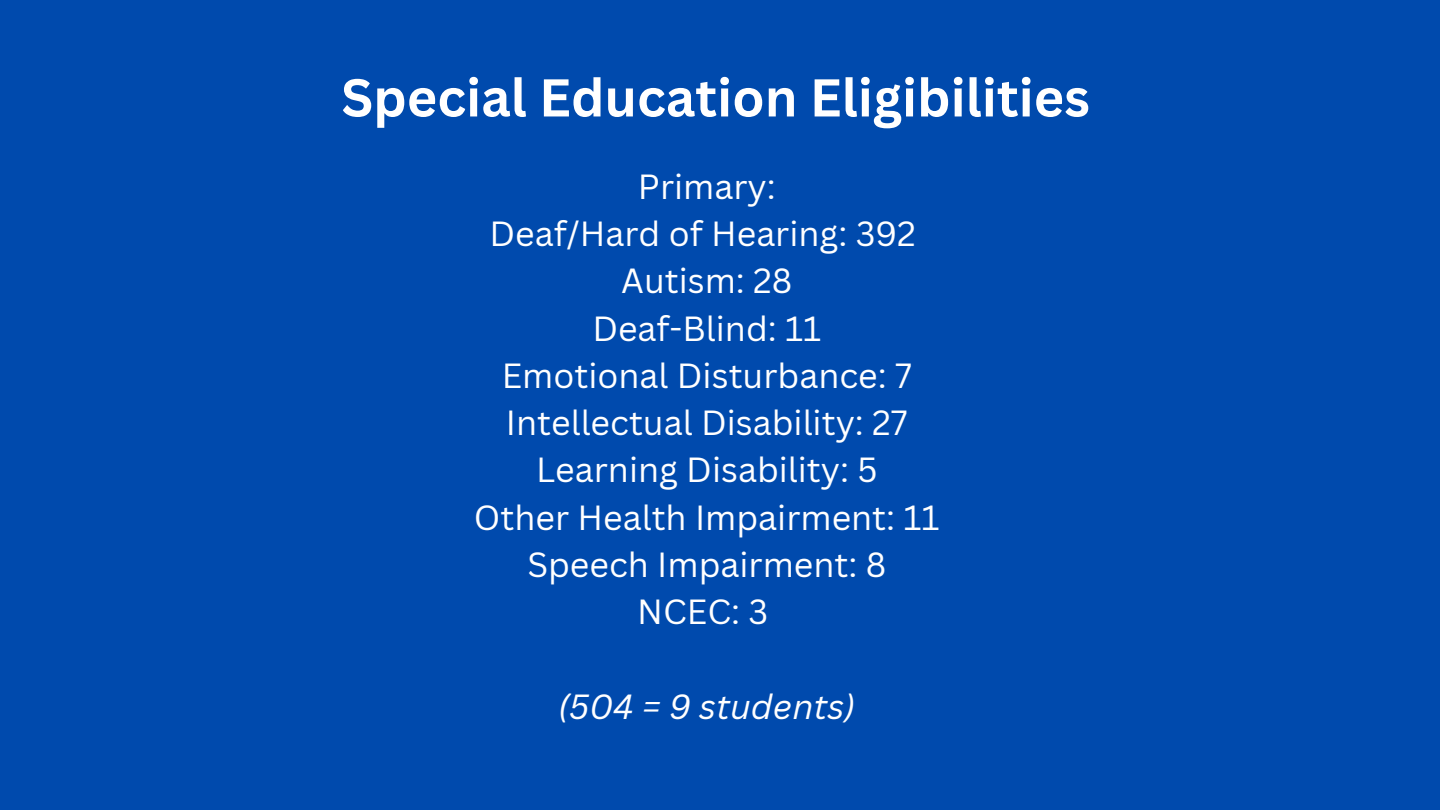
<style>
.page{position:relative;width:1440px;height:810px;background:#004aad}
.page>*{position:absolute;margin:0;border:0;box-sizing:border-box;transform-origin:0 0}
.t1{font:700 52px "Canva Sans";color:#fff}
.t2{font:34px "Canva Sans";color:#fff}
.t3{font:italic 34px "Canva Sans";color:#fff}
</style>
<div class="page">
<p class="t1" style="left:341px;top:61px;width:750px">Special Education Eligibilities</p>
<p class="t2" style="left:638px;top:163px;width:139px">Primary:</p>
<p class="t2" style="left:489px;top:210px;width:428px">Deaf/Hard of Hearing: 392</p>
<p class="t2" style="left:621px;top:257px;width:173px">Autism: 28</p>
<p class="t2" style="left:592px;top:304px;width:230px">Deaf-Blind: 11</p>
<p class="t2" style="left:502px;top:352px;width:412px">Emotional Disturbance: 7</p>
<p class="t2" style="left:506px;top:399px;width:403px">Intellectual Disability: 27</p>
<p class="t2" style="left:536px;top:446px;width:343px">Learning Disability: 5</p>
<p class="t2" style="left:474px;top:493px;width:467px">Other Health Impairment: 11</p>
<p class="t2" style="left:527px;top:541px;width:360px">Speech Impairment: 8</p>
<p class="t2" style="left:637px;top:588px;width:132px">NCEC: 3</p>
<p class="t3" style="left:558px;top:682px;width:299px">(504 = 9 students)</p>
</div>
